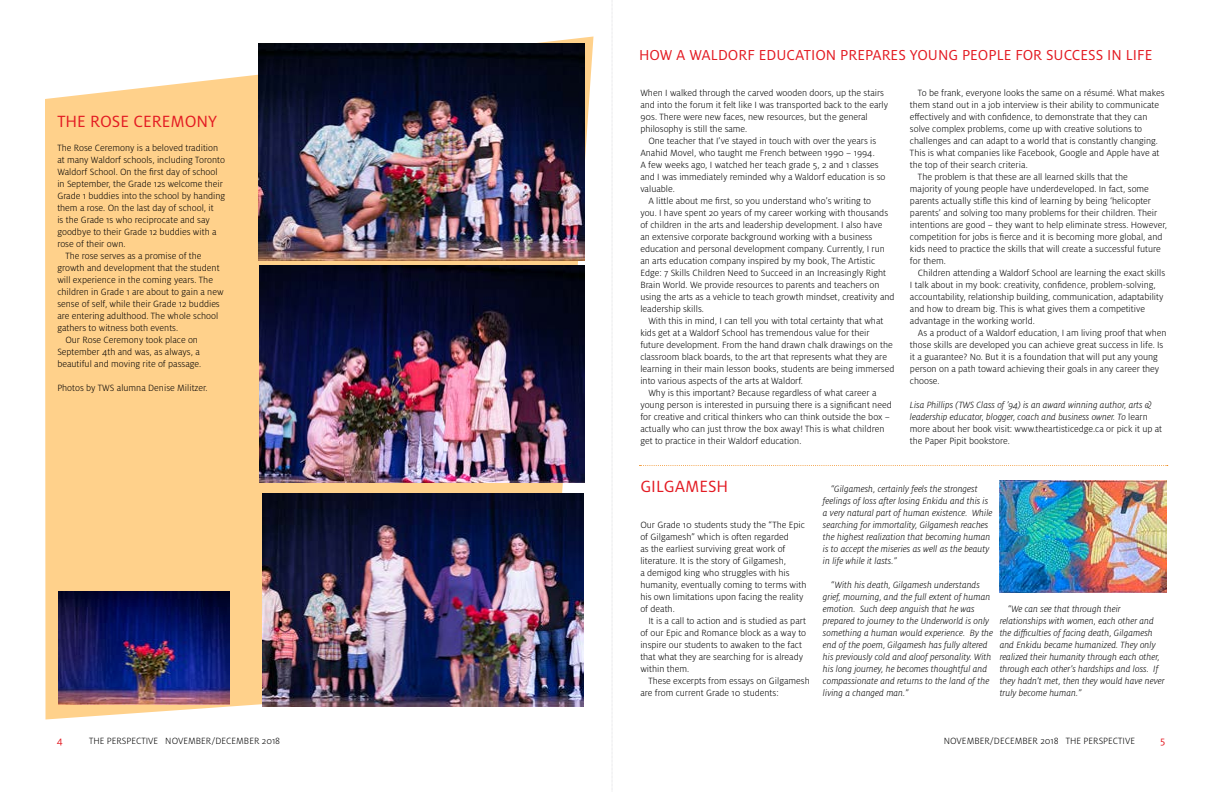
<style>
.page{position:relative;width:1224px;height:792px;background:#fff}
.page>*{position:absolute;margin:0;border:0;box-sizing:border-box;transform-origin:0 0}
.t1{font:18px "Milo OT";color:#e31b23}
.t2{font:16px "Milo OT";color:#e31b23}
.t3{font:11px "Milo OT";color:#e31b23}
.t4{font:300 10px/12px "Milo OT";color:#000}
.t5{font:italic 300 10px/12px "Milo OT";color:#000}
.s1{font-style:normal}
</style>
<div class="page">
<svg style="left:45px;top:36px;width:549px;height:684px;fill:#ffd18b"></svg>
<img style="left:999px;top:480px;width:168px;height:112px">
<img style="left:258px;top:43px;width:326px;height:217px">
<img style="left:259px;top:265px;width:325px;height:217px">
<img style="left:263px;top:493px;width:320px;height:214px">
<img style="left:58px;top:591px;width:172px;height:114px">
<svg style="left:640px;top:465px;width:528px;height:1px"></svg>
<svg style="left:612px;top:0;width:1px;height:790px"></svg>
<h1 class="t1" style="left:57px;top:111px;width:161px">THE ROSE CEREMONY</h1>
<p class="t4" style="left:57px;top:142px;width:162px">The Rose Ceremony is a beloved tradition</p>
<p class="t4" style="left:57px;top:154px;width:169px">at many Waldorf schools, including Toronto</p>
<p class="t4" style="left:57px;top:166px;width:162px">Waldorf School. On the first day of school</p>
<p class="t4" style="left:57px;top:178px;width:167px">in September, the Grade 12s welcome their</p>
<p class="t4" style="left:57px;top:190px;width:169px">Grade 1 buddies into the school by handing</p>
<p class="t4" style="left:57px;top:202px;width:158px">them a rose. On the last day of school, it</p>
<p class="t4" style="left:57px;top:214px;width:154px">is the Grade 1s who reciprocate and say</p>
<p class="t4" style="left:57px;top:226px;width:161px">goodbye to their Grade 12 buddies with a</p>
<p class="t4" style="left:57px;top:238px;width:70px">rose of their own.</p>
<p class="t4" style="left:65px;top:250px;width:138px">The rose serves as a promise of the</p>
<p class="t4" style="left:57px;top:262px;width:164px">growth and development that the student</p>
<p class="t4" style="left:57px;top:274px;width:157px">will experience in the coming years. The</p>
<p class="t4" style="left:57px;top:286px;width:168px">children in Grade 1 are about to gain a new</p>
<p class="t4" style="left:57px;top:298px;width:164px">sense of self, while their Grade 12 buddies</p>
<p class="t4" style="left:57px;top:310px;width:162px">are entering adulthood. The whole school</p>
<p class="t4" style="left:57px;top:322px;width:122px">gathers to witness both events.</p>
<p class="t4" style="left:65px;top:334px;width:134px">Our Rose Ceremony took place on</p>
<p class="t4" style="left:57px;top:346px;width:144px">September 4th and was, as always, a</p>
<p class="t4" style="left:57px;top:358px;width:145px">beautiful and moving rite of passage.</p>
<p class="t4" style="left:57px;top:382px;width:152px">Photos by TWS alumna Denise Militzer.</p>
<h2 class="t2" style="left:639px;top:46px;width:515px">HOW A WALDORF EDUCATION PREPARES YOUNG PEOPLE FOR SUCCESS IN LIFE</h2>
<p class="t4" style="left:640px;top:87px;width:249px">When I walked through the carved wooden doors, up the stairs and into the forum it felt like I was transported back to the early 90s. There were new faces, new resources, but the general philosophy is still the same.</p>
<p class="t4" style="left:640px;top:135px;width:247px;text-indent:8px">One teacher that I’ve stayed in touch with over the years is Anahid Movel, who taught me French between 1990 – 1994.<br>A few weeks ago, I watched her teach grade 5, 2 and 1 classes and I was immediately reminded why a Waldorf education is so valuable.</p>
<p class="t4" style="left:640px;top:195px;width:256px;text-indent:8px">A little about me first, so you understand who’s writing to<br>you. I have spent 20 years of my career working with thousands of children in the arts and leadership development. I also have<br>an extensive corporate background working with a business education and personal development company. Currently, I run an arts education company inspired by my book, The Artistic Edge: 7 Skills Children Need to Succeed in an Increasingly Right Brain World. We provide resources to parents and teachers on using the arts as a vehicle to teach growth mindset, creativity and leadership skills.</p>
<p class="t4" style="left:648px;top:315px;width:237px">With this in mind, I can tell you with total certainty that what</p>
<p class="t4" style="left:640px;top:327px;width:231px">kids get at a Waldorf School has tremendous value for their</p>
<p class="t4" style="left:640px;top:339px;width:254px">future development. From the hand drawn chalk drawings on the</p>
<p class="t4" style="left:640px;top:351px;width:248px">classroom black boards, to the art that represents what they are</p>
<p class="t4" style="left:640px;top:363px;width:256px">learning in their main lesson books, students are being immersed</p>
<p class="t4" style="left:640px;top:375px;width:164px">into various aspects of the arts at Waldorf.</p>
<p class="t4" style="left:648px;top:387px;width:230px">Why is this important? Because regardless of what career a</p>
<p class="t4" style="left:640px;top:399px;width:253px">young person is interested in pursuing there is a significant need</p>
<p class="t4" style="left:640px;top:411px;width:251px">for creative and critical thinkers who can think outside the box –</p>
<p class="t4" style="left:640px;top:423px;width:246px">actually who can just throw the box away! This is what children</p>
<p class="t4" style="left:640px;top:435px;width:163px">get to practice in their Waldorf education.</p>
<p class="t4" style="left:918px;top:87px;width:248px">To be frank, everyone looks the same on a résumé. What makes</p>
<p class="t4" style="left:910px;top:99px;width:251px">them stand out in a job interview is their ability to communicate</p>
<p class="t4" style="left:910px;top:111px;width:239px">effectively and with confidence, to demonstrate that they can</p>
<p class="t4" style="left:910px;top:123px;width:234px">solve complex problems, come up with creative solutions to</p>
<p class="t4" style="left:910px;top:135px;width:250px">challenges and can adapt to a world that is constantly changing.</p>
<p class="t4" style="left:910px;top:147px;width:251px">This is what companies like Facebook, Google and Apple have at</p>
<p class="t4" style="left:910px;top:159px;width:119px">the top of their search criteria.</p>
<p class="t4" style="left:918px;top:171px;width:211px">The problem is that these are all learned skills that the</p>
<p class="t4" style="left:910px;top:183px;width:240px">majority of young people have underdeveloped. In fact, some</p>
<p class="t4" style="left:910px;top:195px;width:243px">parents actually stifle this kind of learning by being ‘helicopter</p>
<p class="t4" style="left:910px;top:207px;width:249px">parents’ and solving too many problems for their children. Their</p>
<p class="t4" style="left:910px;top:219px;width:259px">intentions are good – they want to help eliminate stress. However,</p>
<p class="t4" style="left:910px;top:231px;width:254px">competition for jobs is fierce and it is becoming more global, and</p>
<p class="t4" style="left:910px;top:243px;width:252px">kids need to practice the skills that will create a successful future</p>
<p class="t4" style="left:910px;top:255px;width:37px">for them.</p>
<p class="t4" style="left:918px;top:267px;width:249px">Children attending a Waldorf School are learning the exact skills</p>
<p class="t4" style="left:910px;top:279px;width:247px">I talk about in my book: creativity, confidence, problem-solving,</p>
<p class="t4" style="left:910px;top:291px;width:255px">accountability, relationship building, communication, adaptability</p>
<p class="t4" style="left:910px;top:303px;width:237px">and how to dream big. This is what gives them a competitive</p>
<p class="t4" style="left:910px;top:315px;width:126px">advantage in the working world.</p>
<p class="t4" style="left:918px;top:327px;width:250px">As a product of a Waldorf education, I am living proof that when</p>
<p class="t4" style="left:910px;top:339px;width:255px">those skills are developed you can achieve great success in life. Is</p>
<p class="t4" style="left:910px;top:351px;width:250px">it a guarantee? No. But it is a foundation that will put any young</p>
<p class="t4" style="left:910px;top:363px;width:251px">person on a path toward achieving their goals in any career they</p>
<p class="t4" style="left:910px;top:375px;width:31px">choose.</p>
<p class="t5" style="left:910px;top:399px;width:254px">Lisa Phillips (TWS Class of ’94) is an award winning author, arts &amp; leadership educator, blogger, coach and business owner. To <span class="s1">learn more about her book visit: www.theartisticedge.ca or pick it up at the Paper Pipit bookstore.</span></p>
<h1 class="t1" style="left:640px;top:476px;width:89px">GILGAMESH</h1>
<p class="t4" style="left:640px;top:519px;width:168px">Our Grade 10 students study the “The Epic of Gilgamesh” which is often regarded<br>as the earliest surviving great work of literature. It is the story of Gilgamesh,<br>a demigod king who struggles with his humanity, eventually coming to terms with his own limitations upon facing the reality of death.</p>
<p class="t4" style="left:640px;top:615px;width:167px;text-indent:8px">It is a call to action and is studied as part of our Epic and Romance block as a way to inspire our students to awaken to the fact that what they are searching for is already within them.</p>
<p class="t4" style="left:640px;top:675px;width:171px;text-indent:8px">These excerpts from essays on Gilgamesh are from current Grade 10 students:</p>
<p class="t5" style="left:823px;top:483px;width:171px;text-indent:8px">“Gilgamesh, certainly feels the strongest feelings of loss after losing Enkidu and this is a very natural part of human existence. While searching for immortality, Gilgamesh reaches the highest realization that becoming human is to accept the miseries as well as the beauty in life while it lasts.”</p>
<p class="t5" style="left:823px;top:579px;width:172px;text-indent:8px">“With his death, Gilgamesh understands grief, mourning, and the full extent of human emotion. Such deep anguish that he was prepared to journey to the Underworld is only something a human would experience. By the end of the poem, Gilgamesh has fully altered his previously cold and aloof personality. With his long journey, he becomes thoughtful and compassionate and returns to the land of the living a changed man.”</p>
<p class="t5" style="left:1000px;top:603px;width:166px;text-indent:8px">“We can see that through their relationships with women, each other and the difficulties of facing death, Gilgamesh and Enkidu became humanized. They only realized their humanity through each other, through each other’s hardships and loss. If they hadn’t met, then they would have never truly become human.”</p>
<p class="t3" style="left:57px;top:735px;width:8px">4</p>
<p class="t4" style="left:89px;top:735px;width:193px">THE PERSPECTIVE NOVEMBER/DECEMBER 2018</p>
<p class="t4" style="left:944px;top:735px;width:193px">NOVEMBER/DECEMBER 2018 THE PERSPECTIVE</p>
<p class="t3" style="left:1160px;top:735px;width:7px">5</p>
</div>
